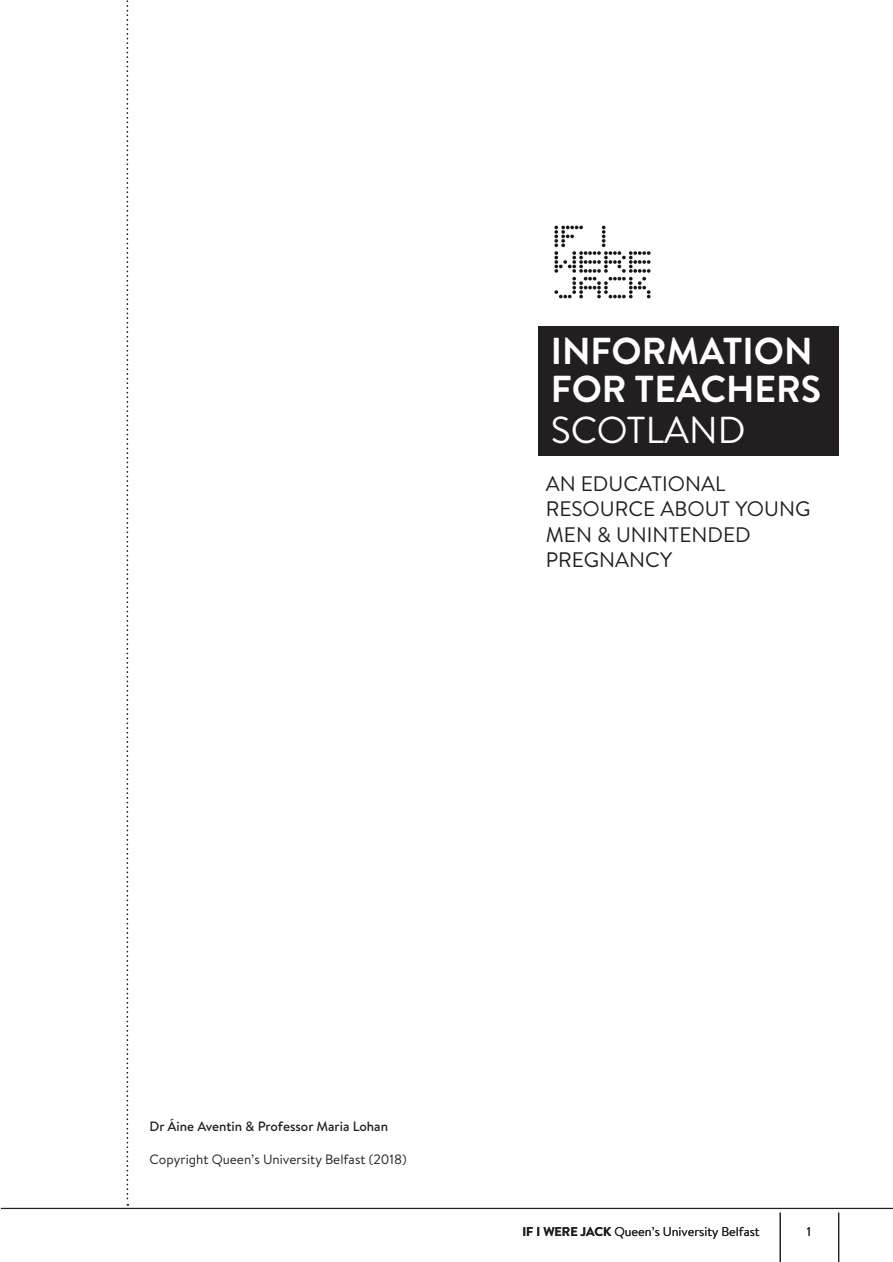
<style>
.page{position:relative;width:893px;height:1262px;background:#fff}
.page>*{position:absolute;margin:0;border:0;box-sizing:border-box;transform-origin:0 0}
.t1{font:700 37.5px/37.5px "Brandon Text";color:#fff}
.t2{font:37.5px "Brandon Text";color:#fff}
.t3{font:21px/25.5px "Brandon Text";color:#231f20}
.t4{font:13.5px "Brandon Text";color:#231f20}
.t5{font:500 13.5px "Brandon Text";color:#231f20}
.t6{font:12.75px "Brandon Text";color:#231f20}
.s1{font-weight:700}
</style>
<div class="page">
<svg style="left:554px;top:225px;width:97px;height:74px"></svg>
<div style="left:539px;top:326px;width:300px;height:129px;background:#231f20"></div>
<svg style="left:127px;top:0;width:1px;height:1205px"></svg>
<hr style="left:1px;top:1208px;width:892px;height:1px;background:#231f20">
<hr style="left:780px;top:1212px;width:1px;height:50px;background:#231f20">
<hr style="left:838px;top:1212px;width:1px;height:50px;background:#231f20">
<hr style="left:0;top:0;width:1px;height:1262px;background:#f58420">
<p class="t1" style="left:551px;top:331px;width:272px">INFORMATION<br>FOR TEACHERS</p>
<p class="t2" style="left:551px;top:405px;width:196px">SCOTLAND</p>
<p class="t3" style="left:546px;top:470px;width:181px">AN EDUCATIONAL</p>
<p class="t3" style="left:546px;top:495px;width:266px">RESOURCE ABOUT YOUNG<br>MEN &amp; UNINTENDED<br>PREGNANCY</p>
<p class="t5" style="left:150px;top:1117px;width:240px">Dr Áine Aventin &amp; Professor Maria Lohan</p>
<p class="t4" style="left:150px;top:1150px;width:259px">Copyright Queen’s University Belfast (2018)</p>
<p class="t6" style="left:522px;top:1223px;width:239px"><span class="s1">IF I WERE JACK</span> Queen’s University Belfast</p>
<p class="t6" style="left:807px;top:1223px;width:6px">1</p>
</div>
